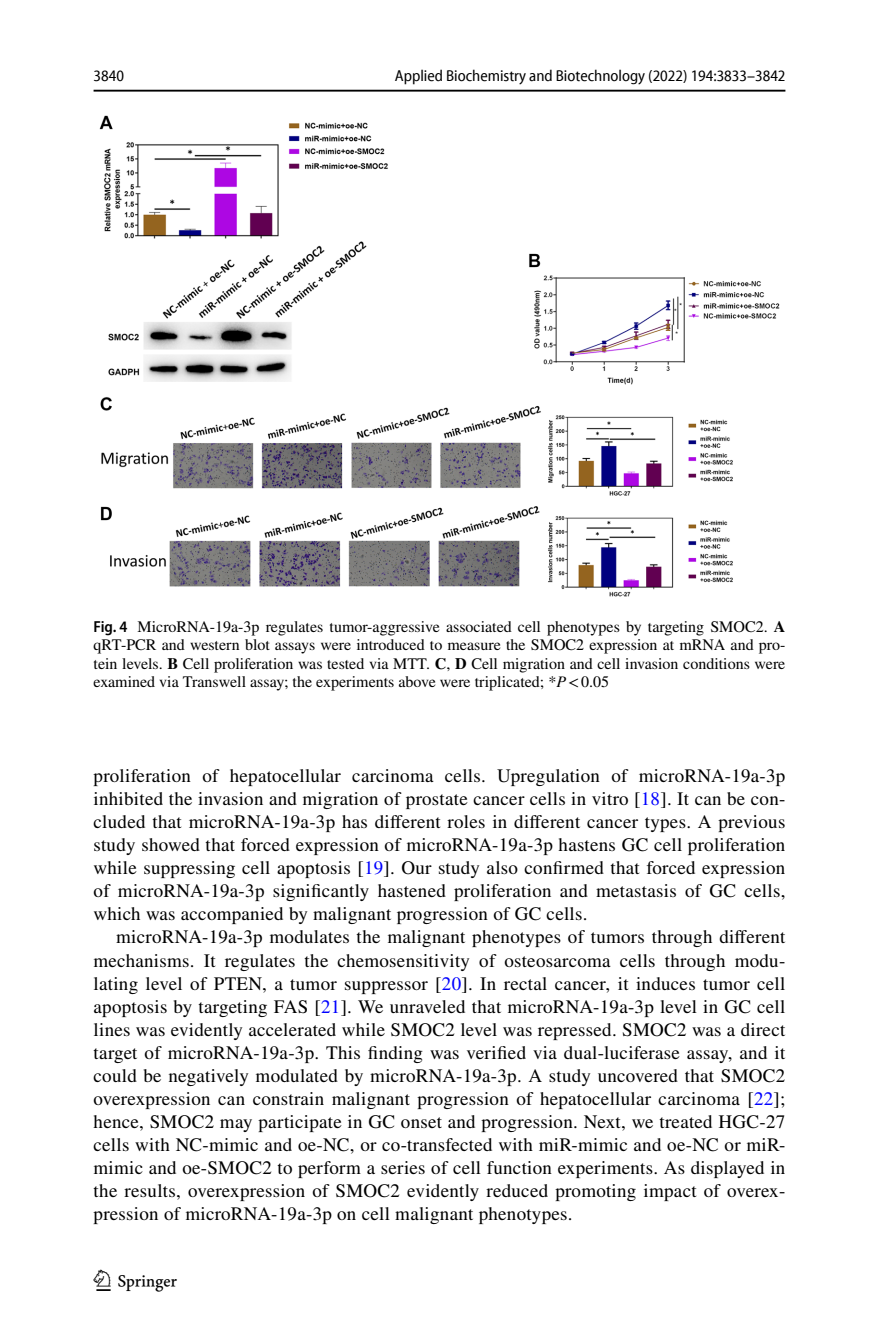
<style>
.page{position:relative;width:879px;height:1333px;background:#fff}
.page>*{position:absolute;margin:0;border:0;box-sizing:border-box;transform-origin:0 0}
.t1{font:30px "Springnew Regular 4";color:#000}
.t2{font:19px/23px "STIX";letter-spacing:.015em;color:#000;text-align:justify}
.t3{font:16px/18.4px "STIX";color:#000;text-align:justify}
.t4{font:semi-condensed 16px "Myriad Pro Unic";color:#000}
.s1{font-family:"Myriad Pro";font-weight:600;font-stretch:semi-condensed}
.s2{font-weight:700}
.s3{font-style:italic}
.s4{color:#00f}
</style>
<div class="page">
<hr style="left:94px;top:90px;width:691px;height:2px;background:#000">
<img style="left:99px;top:116px;width:681px;height:481px">
<p class="t4" style="left:94px;top:69px;width:32px">3840</p>
<p class="t4" style="left:395px;top:69px;width:392px">Applied Biochemistry and Biotechnology (2022) 194:3833–3842</p>
<p class="t3" style="left:94px;top:618px;width:693px"><span class="s1">Fig. 4</span> MicroRNA-19a-3p regulates tumor-aggressive associated cell phenotypes by targeting SMOC2. <span class="s2">A </span>qRT-PCR and western blot assays were introduced to measure the SMOC2 expression at mRNA and pro&shy;tein levels. <span class="s2">B</span> Cell proliferation was tested via MTT. <span class="s2">C</span>, <span class="s2">D</span> Cell migration and cell invasion conditions were examined via Transwell assay; the experiments above were triplicated; *<span class="s3">P</span>&lt;0.05</p>
<p class="t2" style="left:94px;top:765px;width:693px">proliferation of hepatocellular carcinoma cells. Upregulation of microRNA-19a-3p inhibited the invasion and migration of prostate cancer cells in vitro [<span class="s4">18</span>]. It can be con&shy;cluded that microRNA-19a-3p has different roles in different cancer types. A previous study showed that forced expression of microRNA-19a-3p hastens GC cell proliferation while suppressing cell apoptosis [<span class="s4">19</span>]. Our study also confirmed that forced expression of microRNA-19a-3p significantly hastened proliferation and metastasis of GC cells, which was accompanied by malignant progression of GC cells.</p>
<p class="t2" style="left:94px;top:926px;width:693px;text-indent:23px">microRNA-19a-3p modulates the malignant phenotypes of tumors through different mechanisms. It regulates the chemosensitivity of osteosarcoma cells through modu&shy;lating level of PTEN, a tumor suppressor [<span class="s4">20</span>]. In rectal cancer, it induces tumor cell apoptosis by targeting FAS [<span class="s4">21</span>]. We unraveled that microRNA-19a-3p level in GC cell lines was evidently accelerated while SMOC2 level was repressed. SMOC2 was a direct target of microRNA-19a-3p. This finding was verified via dual-luciferase assay, and it could be negatively modulated by microRNA-19a-3p. A study uncovered that SMOC2 overexpression can constrain malignant progression of hepatocellular carcinoma [<span class="s4">22</span>]; hence, SMOC2 may participate in GC onset and progression. Next, we treated HGC-27 cells with NC-mimic and oe-NC, or co-transfected with miR-mimic and oe-NC or miR&shy;mimic and oe-SMOC2 to perform a series of cell function experiments. As displayed in the results, overexpression of SMOC2 evidently reduced promoting impact of overex&shy;pression of microRNA-19a-3p on cell malignant phenotypes.</p>
<h1 class="t1" style="left:96px;top:1269px;width:83px">1 3</h1>
</div>
